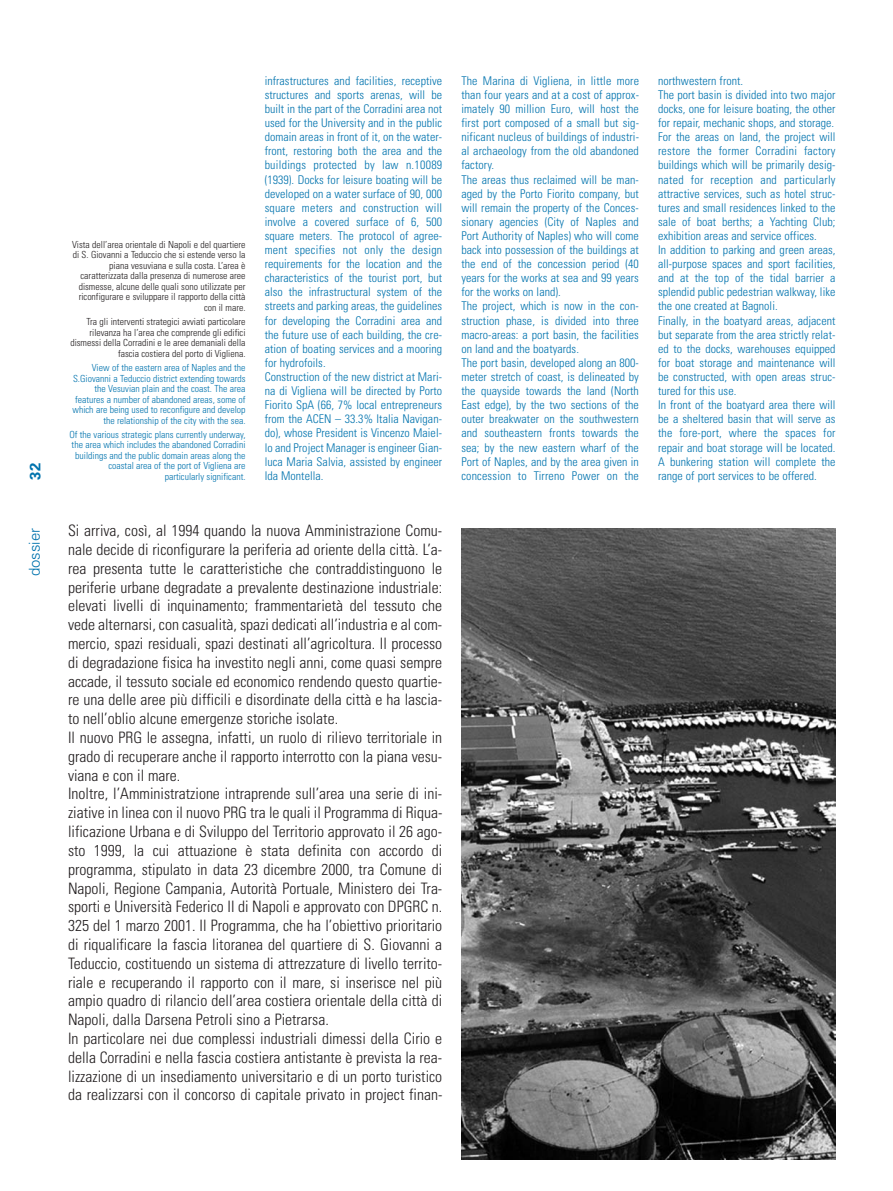
<style>
.page{position:relative;width:893px;height:1191px;background:#fff}
.page>*{position:absolute;margin:0;border:0;box-sizing:border-box;transform-origin:0 0}
.t1{font:300 condensed 15.75px/18.8px "Univers";color:#231f20}
.t2{font:300 15px "Univers";color:#0073ae}
.t3{font:700 15px "Univers";color:#0073ae}
.t4{font:300 condensed 12px/14.1px "Univers";letter-spacing:.005em;color:#0073ae}
.t5{font:300 condensed 9.75px/10.5px "Univers";color:#231f20;text-align:right}
.t6{font:300 condensed 9.75px/10.5px "Univers";color:#0073ae;text-align:right}
</style>
<div class="page">
<img style="left:461px;top:528px;width:375px;height:631px">
<p class="t3" style="left:30px;top:480px;width:19px;rotate:-90deg">32</p>
<p class="t2" style="left:29px;top:576px;width:50px;rotate:-90deg">dossier</p>
<p class="t5" style="left:72px;top:240px;width:175px">Vista dell’area orientale di Napoli e del quartiere di S. Giovanni a Teduccio che si estende verso la piana vesuviana e sulla costa. L’area è caratterizzata dalla presenza di numerose aree dismesse, alcune delle quali sono utilizzate per riconfigurare e sviluppare il rapporto della città con il mare.</p>
<p class="t5" style="left:70px;top:317px;width:177px">Tra gli interventi strategici avviati particolare rilevanza ha l’area che comprende gli edifici dismessi della Corradini e le aree demaniali della fascia costiera del porto di Vigliena.</p>
<p class="t6" style="left:73px;top:363px;width:175px">View of the eastern area of Naples and the S.Giovanni a Teduccio district extending towards the Vesuvian plain and the coast. The area features a number of abandoned areas, some of which are being used to reconfigure and develop the relationship of the city with the sea.</p>
<p class="t6" style="left:69px;top:430px;width:178px">Of the various strategic plans currently underway, the area which includes the abandoned Corradini buildings and the public domain areas along the coastal area of the port of Vigliena are particularly significant.</p>
<p class="t4" style="left:265px;top:75px;width:179px">infrastructures and facilities, receptive structures and sports arenas, will be built in the part of the Corradini area not used for the University and in the public domain areas in front of it, on the water&shy;front, restoring both the area and the buildings protected by law n.10089 (1939). Docks for leisure boating will be developed on a water surface of 90, 000 square meters and construction will involve a covered surface of 6, 500 square meters. The protocol of agree&shy;ment specifies not only the design requirements for the location and the characteristics of the tourist port, but also the infrastructural system of the streets and parking areas, the guidelines for developing the Corradini area and the future use of each building, the cre&shy;ation of boating services and a mooring for hydrofoils.<br>Construction of the new district at Mari&shy;na di Vigliena will be directed by Porto Fiorito SpA (66, 7% local entrepreneurs from the ACEN – 33.3% Italia Navigan&shy;do), whose President is Vincenzo Maiel&shy;lo and Project Manager is engineer Gian&shy;luca Maria Salvia, assisted by engineer Ida Montella.</p>
<p class="t4" style="left:461px;top:75px;width:179px">The Marina di Vigliena, in little more than four years and at a cost of approx&shy;imately 90 million Euro, will host the first port composed of a small but sig&shy;nificant nucleus of buildings of industri&shy;al archaeology from the old abandoned factory.<br>The areas thus reclaimed will be man&shy;aged by the Porto Fiorito company, but will remain the property of the Conces&shy;sionary agencies (City of Naples and Port Authority of Naples) who will come back into possession of the buildings at the end of the concession period (40 years for the works at sea and 99 years for the works on land).<br>The project, which is now in the con&shy;struction phase, is divided into three macro-areas: a port basin, the facilities on land and the boatyards.<br>The port basin, developed along an 800- meter stretch of coast, is delineated by the quayside towards the land (North East edge), by the two sections of the outer breakwater on the southwestern and southeastern fronts towards the sea; by the new eastern wharf of the Port of Naples, and by the area given in concession to Tirreno Power on the</p>
<p class="t4" style="left:658px;top:75px;width:179px">northwestern front.<br>The port basin is divided into two major docks, one for leisure boating, the other for repair, mechanic shops, and storage.<br>For the areas on land, the project will restore the former Corradini factory buildings which will be primarily desig&shy;nated for reception and particularly attractive services, such as hotel struc&shy;tures and small residences linked to the sale of boat berths; a Yachting Club; exhibition areas and service offices.<br>In addition to parking and green areas, all-purpose spaces and sport facilities, and at the top of the tidal barrier a splendid public pedestrian walkway, like the one created at Bagnoli.<br>Finally, in the boatyard areas, adjacent but separate from the area strictly relat&shy;ed to the docks, warehouses equipped for boat storage and maintenance will be constructed, with open areas struc&shy;tured for this use.<br>In front of the boatyard area there will be a sheltered basin that will serve as the fore-port, where the spaces for repair and boat storage will be located.<br>A bunkering station will complete the range of port services to be offered.</p>
<p class="t1" style="left:68px;top:522px;width:376px">Si arriva, così, al 1994 quando la nuova Amministrazione Comu&shy;nale decide di riconfigurare la periferia ad oriente della città. L’a&shy;rea presenta tutte le caratteristiche che contraddistinguono le periferie urbane degradate a prevalente destinazione industriale: elevati livelli di inquinamento; frammentarietà del tessuto che vede alternarsi, con casualità, spazi dedicati all’industria e al com&shy;mercio, spazi residuali, spazi destinati all’agricoltura. Il processo di degradazione fisica ha investito negli anni, come quasi sempre accade, il tessuto sociale ed economico rendendo questo quartie&shy;re una delle aree più difficili e disordinate della città e ha lascia&shy;to nell’oblio alcune emergenze storiche isolate.<br>Il nuovo PRG le assegna, infatti, un ruolo di rilievo territoriale in grado di recuperare anche il rapporto interrotto con la piana vesu&shy;viana e con il mare.<br>Inoltre, l’Amministratzione intraprende sull’area una serie di ini&shy;ziative in linea con il nuovo PRG tra le quali il Programma di Riqua&shy;lificazione Urbana e di Sviluppo del Territorio approvato il 26 ago&shy;sto 1999, la cui attuazione è stata definita con accordo di programma, stipulato in data 23 dicembre 2000, tra Comune di Napoli, Regione Campania, Autorità Portuale, Ministero dei Tra&shy;sporti e Università Federico II di Napoli e approvato con DPGRC n.<br>325 del 1 marzo 2001. Il Programma, che ha l’obiettivo prioritario di riqualificare la fascia litoranea del quartiere di S. Giovanni a Teduccio, costituendo un sistema di attrezzature di livello territo&shy;riale e recuperando il rapporto con il mare, si inserisce nel più ampio quadro di rilancio dell’area costiera orientale della città di Napoli, dalla Darsena Petroli sino a Pietrarsa.<br>In particolare nei due complessi industriali dimessi della Cirio e della Corradini e nella fascia costiera antistante è prevista la rea&shy;lizzazione di un insediamento universitario e di un porto turistico da realizzarsi con il concorso di capitale privato in project finan-</p>
</div>
